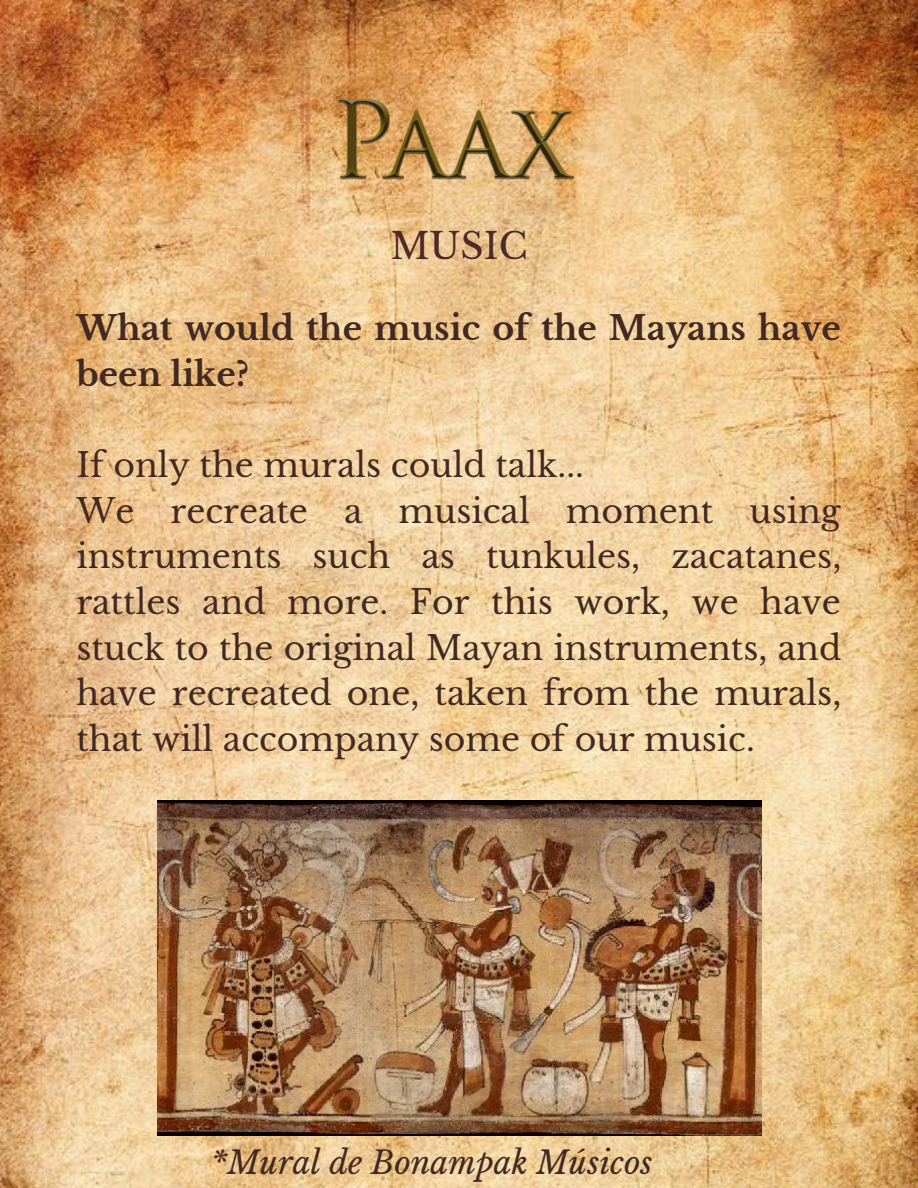
<style>
.page{position:relative;width:918px;height:1188px;background:#fff}
.page>*{position:absolute;margin:0;border:0;box-sizing:border-box;transform-origin:0 0}
.t1{font:36px "Libre Baskerville";color:#4d2929}
.t2{font:33.15px/45.6px "Libre Baskerville";color:#422a23;text-align:justify}
.t3{font:700 33.15px/45.6px "Libre Baskerville";color:#422a23}
.t4{font:italic 31.5px "Libre Baskerville";color:#422a23}
</style>
<div class="page">
<img style="left:0;top:0;width:918px;height:1188px">
<img style="left:106px;top:57px;width:689px;height:172px">
<img style="left:157px;top:800px;width:604px;height:336px">
<p class="t1" style="left:390px;top:224px;width:139px">MUSIC</p>
<p class="t3" style="left:76px;top:306px;width:766px">What would the music of the Mayans have been like?</p>
<p class="t2" style="left:76px;top:443px;width:509px">If only the murals could talk...</p>
<p class="t2" style="left:76px;top:488px;width:767px">We recreate a musical moment using instruments such as tunkules, zacatanes, rattles and more. For this work, we have stuck to the original Mayan instruments, and have recreated one, taken from the murals, that will accompany some of our music.</p>
<p class="t4" style="left:211px;top:1143px;width:443px">*Mural de Bonampak Músicos</p>
</div>
